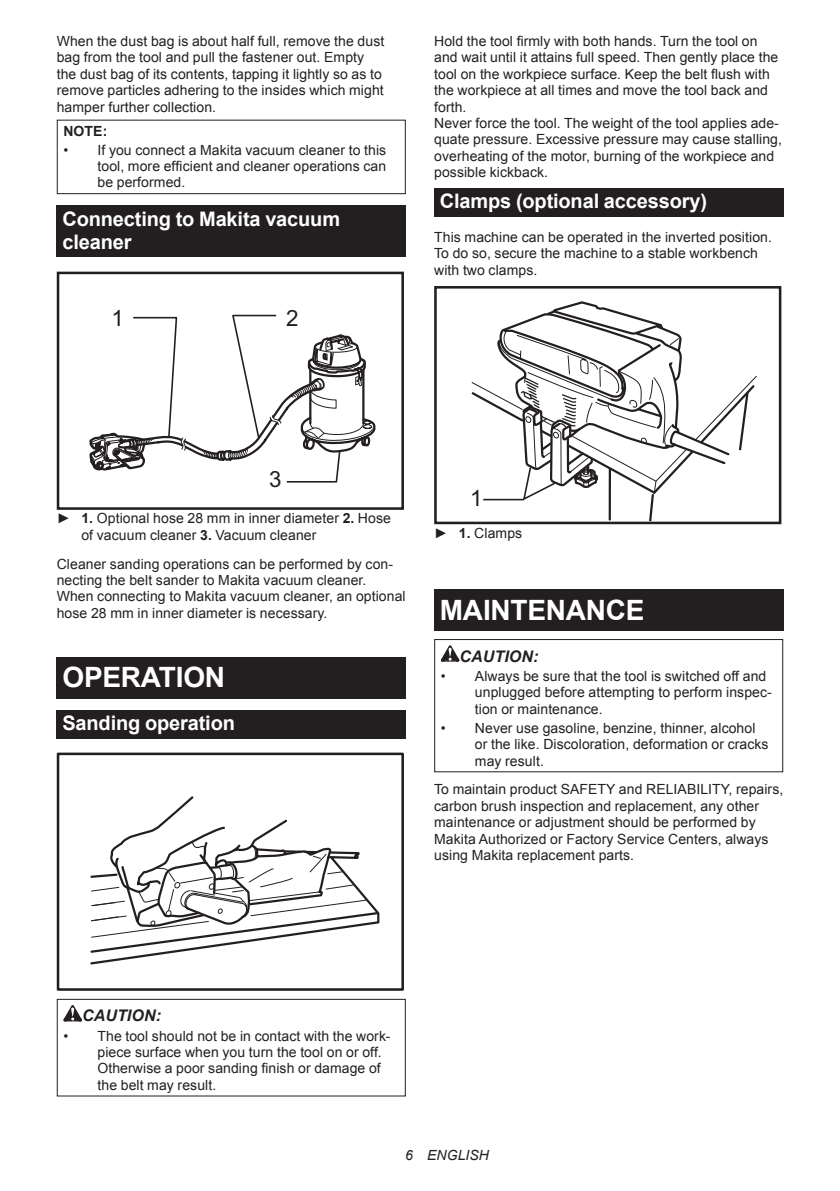
<style>
.page{position:relative;width:840px;height:1191px;background:#fff}
.page>*{position:absolute;margin:0;border:0;box-sizing:border-box;transform-origin:0 0}
.t1{font:700 28px "Arial";letter-spacing:-.01em;color:#fff}
.t2{font:22.4px "Arial";color:#231f20}
.t3{font:700 20px/23.4px "Arial";letter-spacing:-.01em;color:#fff}
.t4{font:italic 700 16px "Arial";letter-spacing:.005em;color:#231f20}
.t5{font:14px/16.4px "Arial";letter-spacing:.005em;color:#231f20}
.t6{font:italic 14px "Arial";letter-spacing:.005em;color:#231f20}
.t7{font:700 14px "Arial";color:#231f20}
.s1{font-weight:700}
</style>
<div class="page">
<div style="left:57px;top:120px;width:348px;height:74px;border:1px solid #231f20"></div>
<div style="left:57px;top:205px;width:348px;height:52px;background:#231f20"></div>
<svg style="left:89px;top:314px;width:287px;height:169px"></svg>
<div style="left:57px;top:272px;width:347px;height:238px;border:3px solid #231f20"></div>
<div style="left:57px;top:657px;width:348px;height:41px;background:#231f20"></div>
<div style="left:57px;top:710px;width:348px;height:28px;background:#231f20"></div>
<svg style="left:90px;top:796px;width:290px;height:169px"></svg>
<div style="left:57px;top:752px;width:347px;height:238px;border:3px solid #231f20"></div>
<svg style="left:63px;top:1005px;width:19px;height:16px"></svg>
<div style="left:57px;top:998px;width:348px;height:98px;border:1px solid #231f20"></div>
<div style="left:434px;top:188px;width:348px;height:29px;background:#231f20"></div>
<svg style="left:471px;top:302px;width:286px;height:218px"></svg>
<div style="left:434px;top:286px;width:347px;height:238px;border:3px solid #231f20"></div>
<div style="left:434px;top:590px;width:348px;height:41px;background:#231f20"></div>
<svg style="left:440px;top:645px;width:19px;height:16px"></svg>
<div style="left:434px;top:639px;width:348px;height:133px;border:1px solid #231f20"></div>
<p class="t5" style="left:57px;top:33px;width:329px">When the dust bag is about half full, remove the dust bag from the tool and pull the fastener out. Empty the dust bag of its contents, tapping it lightly so as to remove particles adhering to the insides which might hamper further collection.</p>
<p class="t7" style="left:63px;top:121px;width:45px">NOTE:</p>
<p class="t5" style="left:97px;top:142px;width:290px;text-align:justify;text-indent:-34px">• If you connect a Makita vacuum cleaner to this tool, more efficient and cleaner operations can be performed.</p>
<h3 class="t3" style="left:62px;top:207px;width:279px">Connecting to Makita vacuum cleaner</h3>
<h2 class="t2" style="left:111px;top:304px;width:14px">1</h2>
<h2 class="t2" style="left:286px;top:304px;width:14px">2</h2>
<p class="t5" style="left:434px;top:33px;width:349px">Hold the tool firmly with both hands. Turn the tool on and wait until it attains full speed. Then gently place the tool on the workpiece surface. Keep the belt flush with the workpiece at all times and move the tool back and forth.<br>Never force the tool. The weight of the tool applies ade&shy;quate pressure. Excessive pressure may cause stalling, overheating of the motor, burning of the workpiece and possible kickback.</p>
<h3 class="t3" style="left:439px;top:190px;width:268px">Clamps (optional accessory)</h3>
<p class="t5" style="left:434px;top:229px;width:339px">This machine can be operated in the inverted position.<br>To do so, secure the machine to a stable workbench with two clamps.</p>
<h2 class="t2" style="left:269px;top:464px;width:14px">3</h2>
<p class="t5" style="left:81px;top:510px;width:311px;text-indent:-25px">► <span class="s1">1.</span> Optional hose 28 mm in inner diameter <span class="s1">2.</span> Hose of vacuum cleaner <span class="s1">3.</span> Vacuum cleaner</p>
<p class="t5" style="left:57px;top:555px;width:350px">Cleaner sanding operations can be performed by con&shy;necting the belt sander to Makita vacuum cleaner.<br>When connecting to Makita vacuum cleaner, an optional hose 28 mm in inner diameter is necessary.</p>
<h1 class="t1" style="left:62px;top:658px;width:164px">OPERATION</h1>
<h3 class="t3" style="left:62px;top:711px;width:174px">Sanding operation</h3>
<h2 class="t2" style="left:470px;top:483px;width:14px">1</h2>
<p class="t5" style="left:434px;top:525px;width:89px">► <span class="s1">1.</span> Clamps</p>
<h1 class="t1" style="left:439px;top:591px;width:206px">MAINTENANCE</h1>
<p class="t4" style="left:459px;top:645px;width:80px">CAUTION:</p>
<p class="t5" style="left:474px;top:668px;width:298px;text-indent:-34px">• Always be sure that the tool is switched off and unplugged before attempting to perform inspec&shy;tion or maintenance.</p>
<p class="t5" style="left:474px;top:720px;width:295px;text-indent:-34px">• Never use gasoline, benzine, thinner, alcohol or the like. Discoloration, deformation or cracks may result.</p>
<p class="t5" style="left:434px;top:781px;width:350px">To maintain product SAFETY and RELIABILITY, repairs, carbon brush inspection and replacement, any other maintenance or adjustment should be performed by Makita Authorized or Factory Service Centers, always using Makita replacement parts.</p>
<p class="t4" style="left:82px;top:1005px;width:80px">CAUTION:</p>
<p class="t5" style="left:97px;top:1027px;width:294px;text-indent:-34px">• The tool should not be in contact with the work&shy;piece surface when you turn the tool on or off.<br>Otherwise a poor sanding finish or damage of the belt may result.</p>
<p class="t6" style="left:405px;top:1146px;width:85px">6 ENGLISH</p>
</div>
